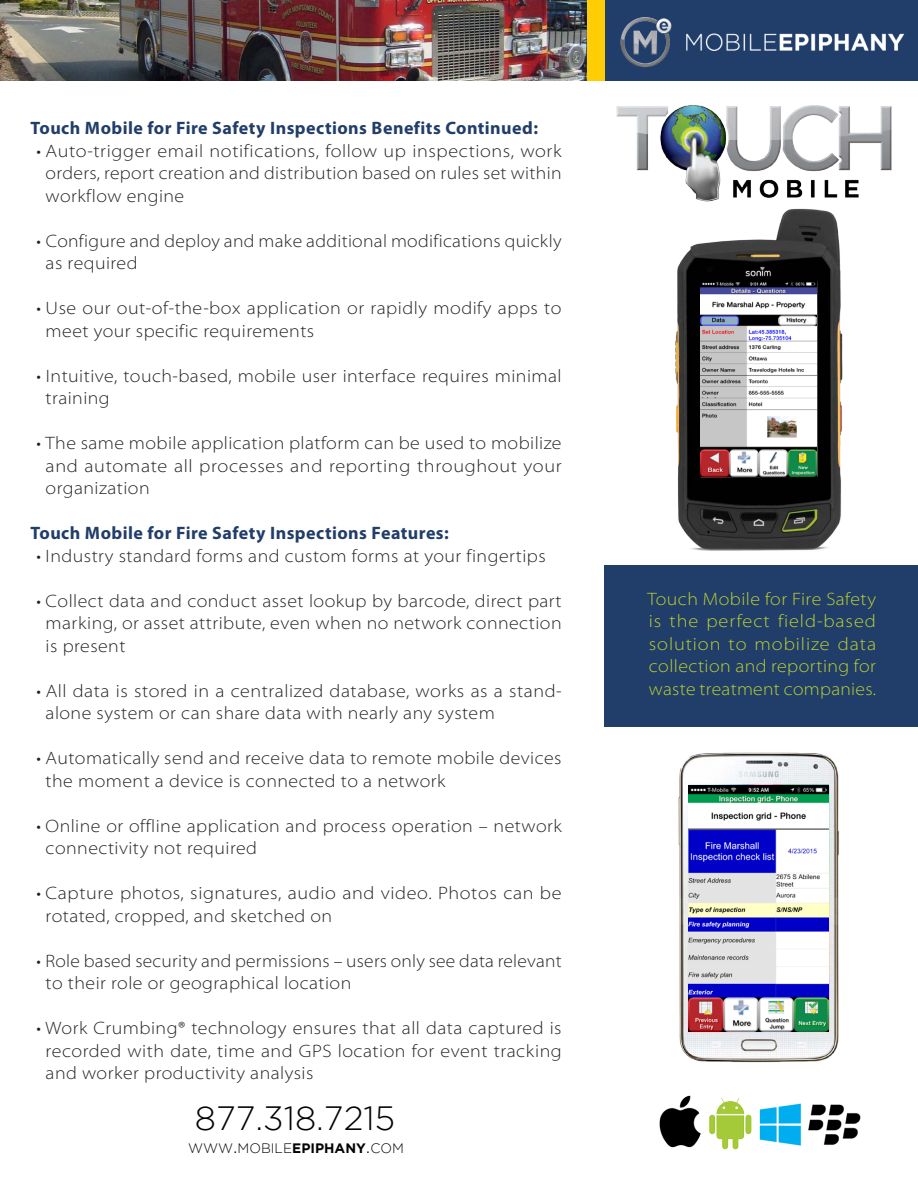
<style>
.page{position:relative;width:918px;height:1188px;background:#fff}
.page>*{position:absolute;margin:0;border:0;box-sizing:border-box;transform-origin:0 0}
.t1{font:300 33.6px "Gotham";color:#040503}
.t2{font:300 semi-expanded 18px/22.5px "Myriad Pro";letter-spacing:.025em;color:#231f20}
.t3{font:300 semi-expanded 18px/22.5px "Myriad Pro";letter-spacing:.015em;color:#bed430;text-align:justify}
.t4{font:700 18px "Myriad Pro";letter-spacing:.025em;color:#213d69}
.t5{font:300 13.65px "Gotham";color:#040503}
.s1{font-size:19.5px}
.s2{font-weight:700}
</style>
<div class="page">
<img style="left:675px;top:208px;width:168px;height:343px">
<div style="left:605px;top:0;width:313px;height:81px;background:#213d69"></div>
<div style="left:587px;top:0;width:18px;height:81px;background:#fecd08"></div>
<img style="left:0;top:0;width:587px;height:81px">
<img style="left:620px;top:17px;width:285px;height:50px">
<div style="left:605px;top:566px;width:313px;height:161px;background:#213d69"></div>
<img style="left:678px;top:752px;width:161px;height:311px">
<img style="left:701px;top:281px;width:116px;height:196px">
<img style="left:689px;top:785px;width:139px;height:247px">
<img style="left:616px;top:105px;width:276px;height:97px">
<img style="left:659px;top:1095px;width:202px;height:55px">
<p class="t4" style="left:31px;top:116px;width:509px">Touch Mobile for Fire Safety Inspections Benefits Continued:</p>
<p class="t2" style="left:46px;top:140px;width:517px;text-align:justify;text-indent:-9px">• Auto-trigger email notifications, follow up inspections, work orders, report creation and distribution based on rules set within workflow engine</p>
<p class="t2" style="left:46px;top:230px;width:518px;text-indent:-9px">• Configure and deploy and make additional modifications quickly as required</p>
<p class="t2" style="left:46px;top:297px;width:517px;text-indent:-9px">• Use our out-of-the-box application or rapidly modify apps to meet your specific requirements</p>
<p class="t2" style="left:46px;top:365px;width:518px;text-indent:-9px">• Intuitive, touch-based, mobile user interface requires minimal training</p>
<p class="t2" style="left:46px;top:432px;width:518px;text-align:justify;text-indent:-9px">• The same mobile application platform can be used to mobilize and automate all processes and reporting throughout your organization</p>
<p class="t4" style="left:31px;top:521px;width:420px">Touch Mobile for Fire Safety Inspections Features:</p>
<p class="t2" style="left:37px;top:545px;width:511px">• Industry standard forms and custom forms at your fingertips</p>
<p class="t2" style="left:46px;top:590px;width:518px;text-align:justify;text-indent:-9px">• Collect data and conduct asset lookup by barcode, direct part marking, or asset attribute, even when no network connection is present</p>
<p class="t2" style="left:46px;top:680px;width:517px;text-indent:-9px">• All data is stored in a centralized database, works as a stand&shy;alone system or can share data with nearly any system</p>
<p class="t2" style="left:46px;top:747px;width:518px;text-indent:-9px">• Automatically send and receive data to remote mobile devices the moment a device is connected to a network</p>
<p class="t2" style="left:46px;top:815px;width:518px;text-indent:-9px">• Online or offline application and process operation – network connectivity not required</p>
<p class="t2" style="left:46px;top:882px;width:517px;text-indent:-9px">• Capture photos, signatures, audio and video. Photos can be rotated, cropped, and sketched on</p>
<p class="t2" style="left:46px;top:950px;width:518px;text-indent:-9px">• Role based security and permissions – users only see data relevant to their role or geographical location</p>
<p class="t2" style="left:46px;top:1017px;width:518px;text-align:justify;text-indent:-9px">• Work Crumbing® technology ensures that all data captured is recorded with date, time and GPS location for event tracking and worker productivity analysis</p>
<p class="t1" style="left:195px;top:1100px;width:202px">877.318.7215</p>
<p class="t5" style="left:188px;top:1141px;width:217px">WWW<span class="s1">.</span>MOBILE<span class="s2">EPIPHANY</span><span class="s1">.</span>COM</p>
<p class="t3" style="left:647px;top:588px;width:230px">Touch Mobile for Fire Safety is the perfect field-based solution to mobilize data collection and reporting for waste treatment companies.</p>
</div>
